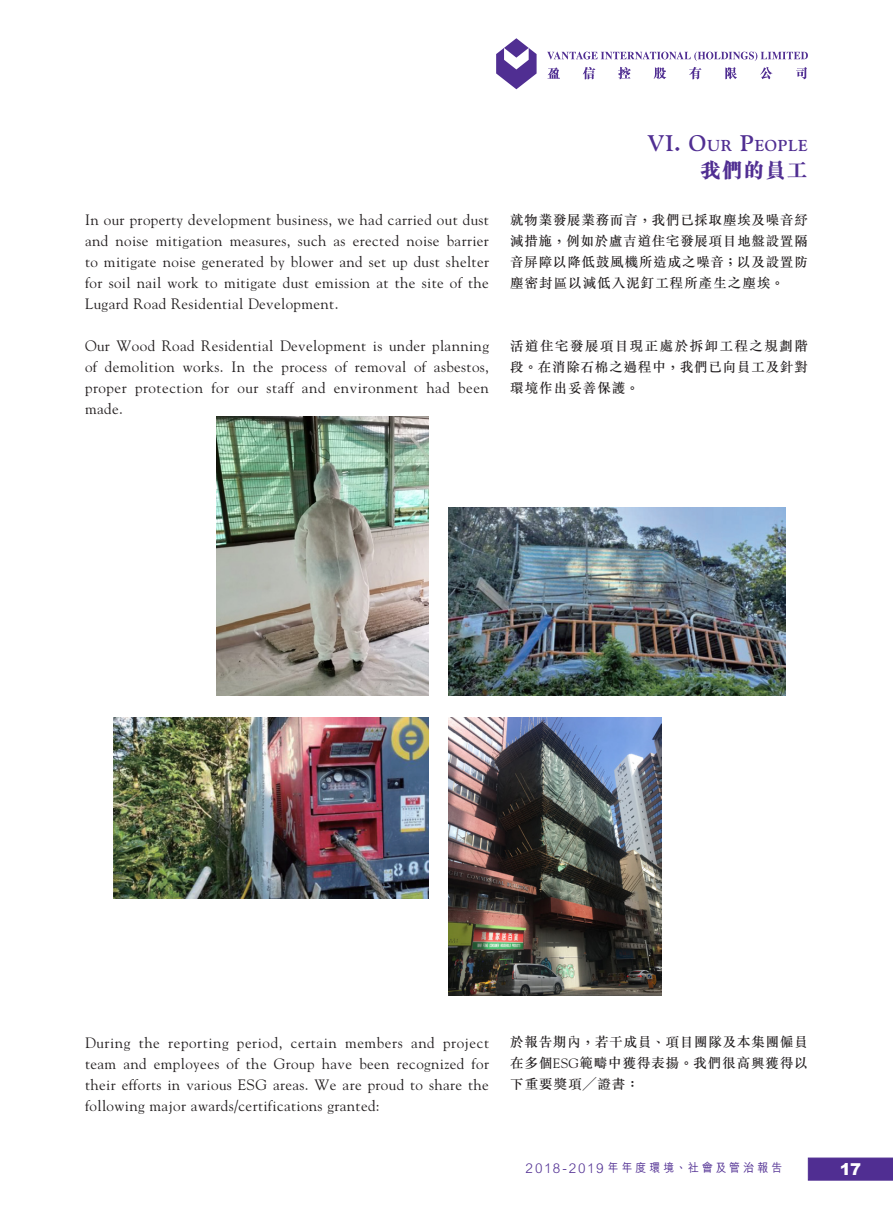
<style>
.page{position:relative;width:893px;height:1212px;background:#fff}
.page>*{position:absolute;margin:0;border:0;box-sizing:border-box;transform-origin:0 0}
.t1{font:800 21px "M Sung HK";letter-spacing:.035em;color:#502e92}
.t2{font:900 16.5px "Arial MT Std";color:#fff}
.t3{font:700 15.75px "Goudy Std";color:#502e92}
.t4{font:15px/21px "Goudy Std";letter-spacing:.025em;color:#231f20;text-align:justify}
.t5{font:500 13.5px/21px "M Sung HK";letter-spacing:.065em;color:#231f20;text-align:justify}
.t6{font:500 12px "M Hei HK";letter-spacing:.295em;color:#502e92;scale:.9 1}
.s1{font-size:22.5px}
.s2{font-family:"Goudy Std";font-weight:400}
.s3{font-family:"Arial MT Std";font-weight:300;font-size:13.5px}
</style>
<div class="page">
<div style="left:808px;top:1158px;width:85px;height:22px;background:#502e92"></div>
<svg style="left:496px;top:38px;width:41px;height:51px"></svg>
<svg style="left:547px;top:67px;width:260px;height:13px"></svg>
<svg style="left:547px;top:52px;width:261px;height:9px"></svg>
<img style="left:114px;top:717px;width:315px;height:181px">
<img style="left:448px;top:508px;width:337px;height:187px">
<img style="left:448px;top:717px;width:213px;height:278px">
<img style="left:217px;top:417px;width:212px;height:278px">
<p class="t4" style="left:85px;top:209px;width:405px">In our property development business, we had carried out dust and noise mitigation measures, such as erected noise barrier to mitigate noise generated by blower and set up dust shelter for soil nail work to mitigate dust emission at the site of the Lugard Road Residential Development.</p>
<p class="t4" style="left:85px;top:335px;width:405px">Our Wood Road Residential Development is under planning of demolition works. In the process of removal of asbestos, proper protection for our staff and environment had been made.</p>
<p class="t3" style="left:647px;top:136px;width:162px"><span class="s1">VI. O</span>UR <span class="s1">P</span>EOPLE</p>
<h1 class="t1" style="left:700px;top:156px;width:109px">我們的員工</h1>
<p class="t5" style="left:510px;top:209px;width:299px">就物業發展業務而言，我們已採取塵埃及噪音紓減措施，例如於盧吉道住宅發展項目地盤設置隔音屏障以降低鼓風機所造成之噪音；以及設置防塵密封區以減低入泥釘工程所產生之塵埃。</p>
<p class="t5" style="left:510px;top:335px;width:299px">活道住宅發展項目現正處於拆卸工程之規劃階段。在消除石棉之過程中，我們已向員工及針對環境作出妥善保護。</p>
<p class="t4" style="left:85px;top:1032px;width:405px">During the reporting period, certain members and project team and employees of the Group have been recognized for their efforts in various ESG areas. We are proud to share the following major awards/certifications granted:</p>
<p class="t5" style="left:510px;top:1031px;width:299px">於報告期內，若干成員、項目團隊及本集團僱員在多個<span class="s2">ESG</span>範疇中獲得表揚。我們很高興獲得以下重要獎項╱證書：</p>
<p class="t6" style="left:526px;top:1159px;width:287px"><span class="s3">2018-2019</span> 年年度環境、社會及管治報告</p>
<p class="t2" style="left:840px;top:1159px;width:23px">17</p>
</div>
